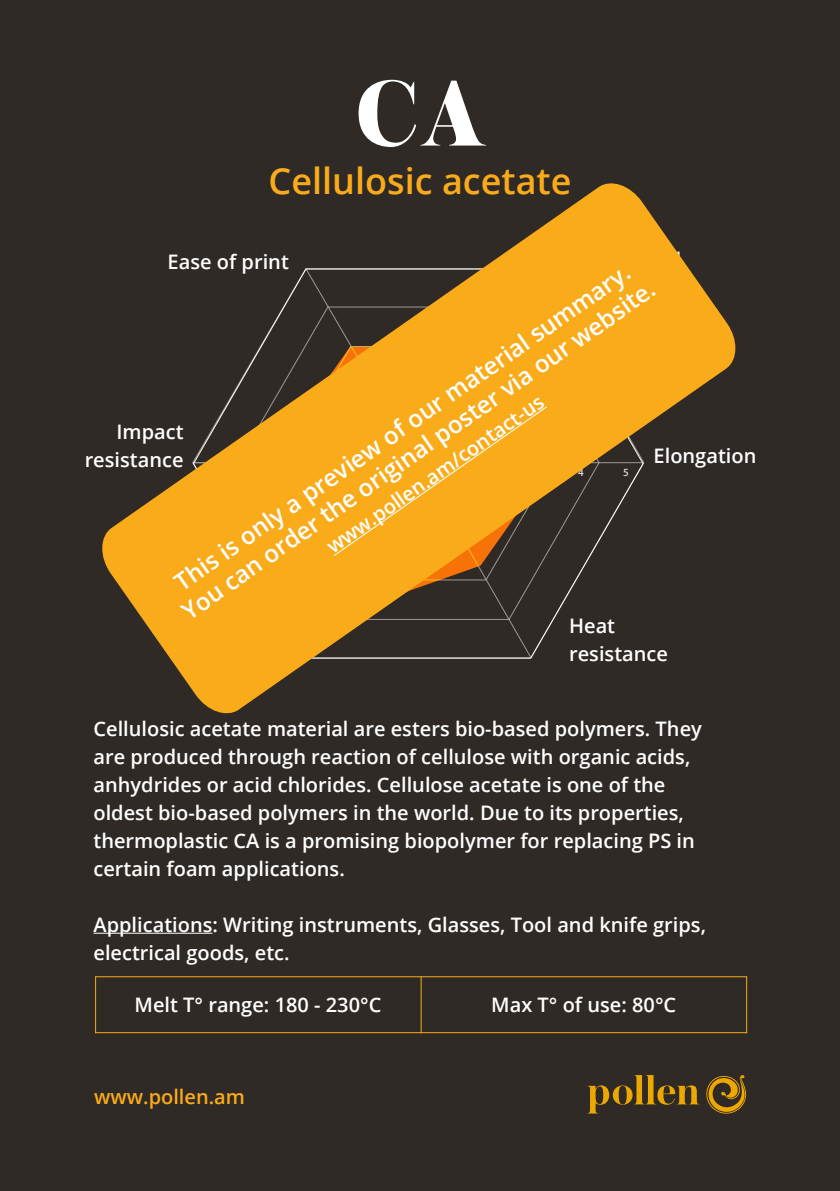
<style>
.page{position:relative;width:840px;height:1191px;background:#fff}
.page>*{position:absolute;margin:0;border:0;box-sizing:border-box;transform-origin:0 0}
.t1{font:800 98px "Austin";color:#fff}
.t2{font:600 36px "Open Sans";color:#faab1a}
.t3{font:600 24px/28px "Open Sans";color:#fff;text-align:center}
.t4{font:600 20px/28px "Open Sans";color:#fff}
.t5{font:600 20px "Open Sans";color:#faab1a}
.t6{font:11px "Myriad Pro";color:#fff}
</style>
<div class="page">
<div style="left:0;top:0;width:839px;height:1191px;background:#302a26"></div>
<hr style="left:420px;top:976px;width:1px;height:57px;background:#faab1a">
<hr style="left:95px;top:976px;width:1px;height:57px;background:#faab1a">
<hr style="left:745px;top:976px;width:1px;height:57px;background:#faab1a">
<hr style="left:95px;top:976px;width:651px;height:1px;background:#faab1a">
<hr style="left:95px;top:1032px;width:651px;height:1px;background:#faab1a">
<svg style="left:586px;top:1075px;width:160px;height:38px;background:#664e1a"></svg>
<hr style="left:93px;top:932px;width:119px;height:1px;background:#fff">
<svg style="left:99px;top:178px;width:639px;height:540px;background:#7a5a22"></svg>
<svg style="left:332px;top:405px;width:216px;height:152px;background:#eda21c"></svg>
<h1 class="t1" style="left:355px;top:42px;width:130px">CA</h1>
<h2 class="t2" style="left:268px;top:155px;width:304px">Cellulosic acetate</h2>
<p class="t4" style="left:167px;top:247px;width:123px">Ease of print</p>
<p class="t3" style="left:160px;top:578px;width:572px;rotate:-35deg">This is only a preview of our material summary.<br>You can order the original poster via our website.</p>
<p class="t4" style="left:320px;top:536px;width:261px;rotate:-35deg">www.pollen.am/contact-us</p>
<p class="t4" style="left:85px;top:417px;width:100px;text-align:right">Impact resistance</p>
<p class="t4" style="left:653px;top:441px;width:104px">Elongation</p>
<p class="t6" style="left:442px;top:465px;width:7px">1</p>
<p class="t6" style="left:577px;top:465px;width:7px">4</p>
<p class="t6" style="left:622px;top:465px;width:7px">5</p>
<p class="t4" style="left:569px;top:611px;width:100px">Heat resistance</p>
<p class="t4" style="left:93px;top:714px;width:609px">Cellulosic acetate material are esters bio-based polymers. They are produced through reaction of cellulose with organic acids, anhydrides or acid chlorides. Cellulose acetate is one of the oldest bio-based polymers in the world. Due to its properties, thermoplastic CA is a promising biopolymer for replacing PS in certain foam applications.</p>
<p class="t4" style="left:93px;top:910px;width:613px">Applications: Writing instruments, Glasses, Tool and knife grips, electrical goods, etc.</p>
<p class="t4" style="left:134px;top:990px;width:248px">Melt T° range: 180 - 230°C</p>
<p class="t4" style="left:491px;top:990px;width:186px">Max T° of use: 80°C</p>
<p class="t5" style="left:94px;top:1082px;width:152px">www.pollen.am</p>
</div>
